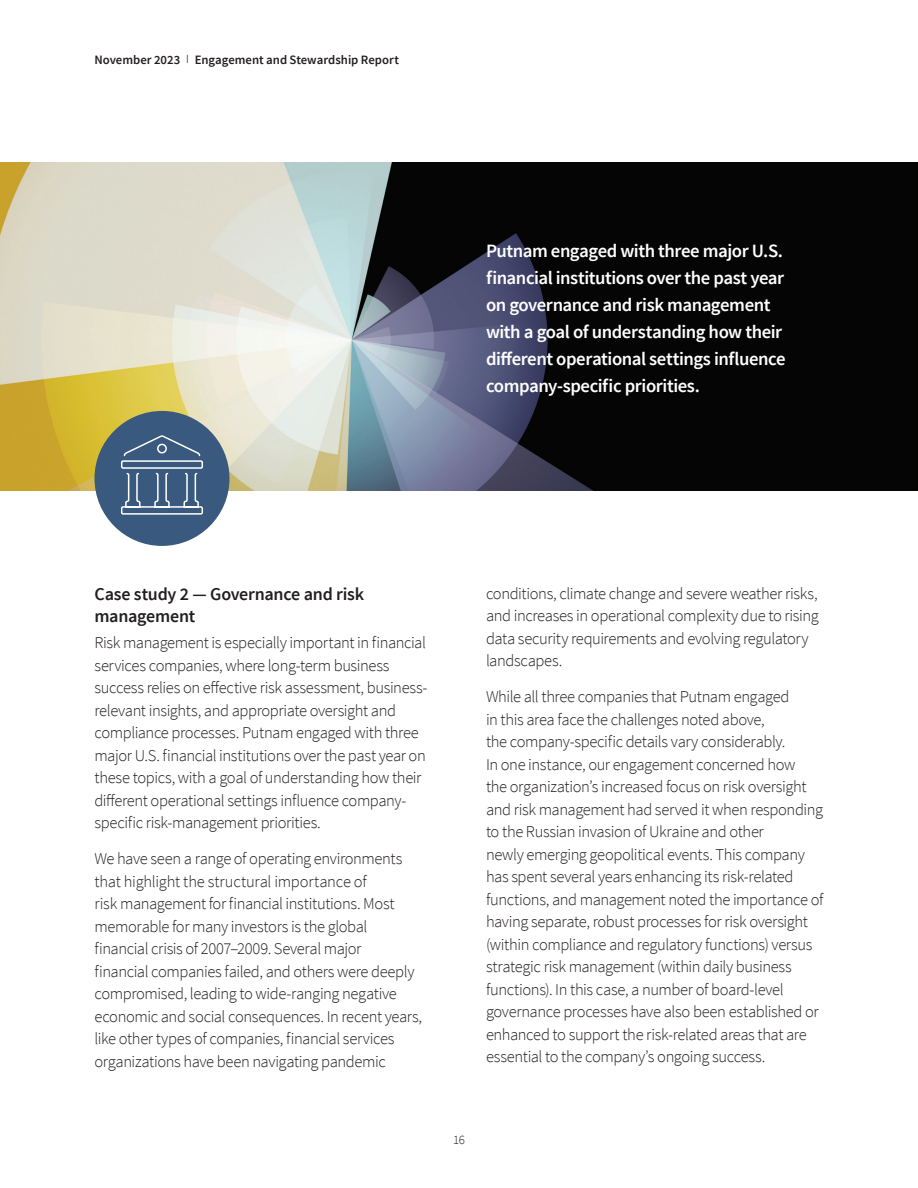
<style>
.page{position:relative;width:918px;height:1188px;background:#fff}
.page>*{position:absolute;margin:0;border:0;box-sizing:border-box;transform-origin:0 0}
.Body{font:600 18.75px/27px "Source Sans Pro";letter-spacing:-.025em;color:#fff}
.Subhead{font:600 18px/22.5px "Source Sans Pro";letter-spacing:-.015em;color:#231f20}
.Body-2{font:300 16.5px/22.5px "Source Sans Pro";letter-spacing:-.025em;color:#231f20}
.t1{font:600 12.75px "Source Sans Pro";color:#231f20}
.t2{font:300 12.75px "Source Sans Pro";color:#231f20}
</style>
<div class="page">
<img style="left:0;top:162px;width:918px;height:328px">
<div style="left:94px;top:411px;width:136px;height:135px;background:#3a597f;border-radius:50%"></div>
<svg style="left:121px;top:435px;width:82px;height:80px"></svg>
<p class="t1" style="left:94px;top:51px;width:306px">November 2023 <sup>|</sup> Engagement and Stewardship Report</p>
<p class="Body" style="left:486px;top:238px;width:301px">Putnam engaged with three major U.S. financial institutions over the past year on governance and risk management with a goal of understanding how their different operational settings influence company-specific priorities.</p>
<p class="Subhead" style="left:94px;top:583px;width:271px">Case study 2 — Governance and risk management</p>
<p class="Body-2" style="left:94px;top:632px;width:334px">Risk management is especially important in financial services companies, where long-term business success relies on effective risk assessment, business&shy;relevant insights, and appropriate oversight and compliance processes. Putnam engaged with three major U.S. financial institutions over the past year on these topics, with a goal of understanding how their different operational settings influence company&shy;specific risk-management priorities.</p>
<p class="Body-2" style="left:94px;top:848px;width:329px">We have seen a range of operating environments that highlight the structural importance of<br>risk management for financial institutions. Most memorable for many investors is the global financial crisis of 2007–2009. Several major<br>financial companies failed, and others were deeply compromised, leading to wide-ranging negative economic and social consequences. In recent years, like other types of companies, financial services organizations have been navigating pandemic</p>
<p class="Body-2" style="left:486px;top:582px;width:334px">conditions, climate change and severe weather risks, and increases in operational complexity due to rising data security requirements and evolving regulatory landscapes.</p>
<p class="Body-2" style="left:486px;top:686px;width:339px">While all three companies that Putnam engaged<br>in this area face the challenges noted above,<br>the company-specific details vary considerably.<br>In one instance, our engagement concerned how<br>the organization’s increased focus on risk oversight and risk management had served it when responding to the Russian invasion of Ukraine and other<br>newly emerging geopolitical events. This company has spent several years enhancing its risk-related functions, and management noted the importance of having separate, robust processes for risk oversight (within compliance and regulatory functions) versus strategic risk management (within daily business functions). In this case, a number of board-level governance processes have also been established or enhanced to support the risk-related areas that are essential to the company’s ongoing success.</p>
<p class="t2" style="left:453px;top:1132px;width:13px">16</p>
</div>
